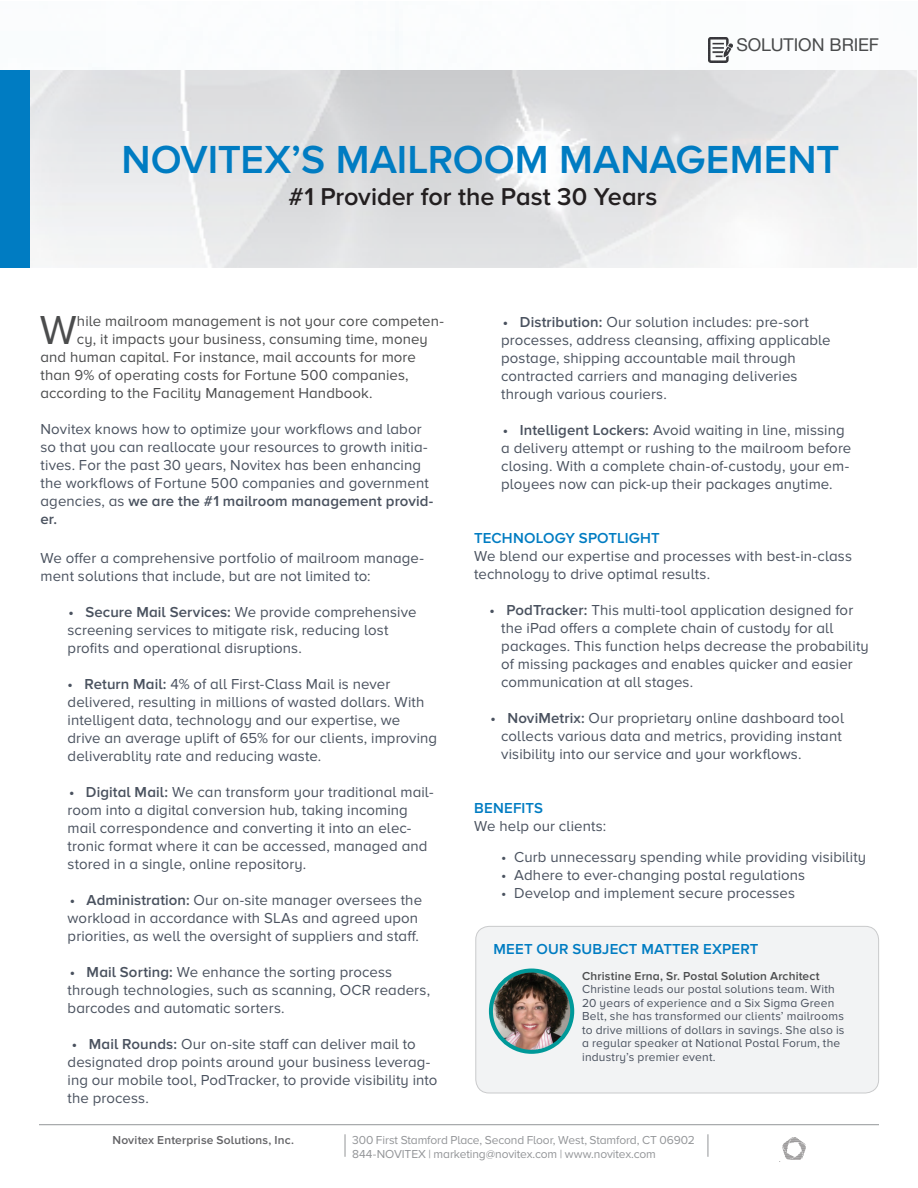
<style>
.page{position:relative;width:918px;height:1188px;background:#fff}
.page>*{position:absolute;margin:0;border:0;box-sizing:border-box;transform-origin:0 0}
.Body_Text_-_Black{font:42px "Proxima Nova A";color:#4b4c4d}
.Solution_Title_Text{font:600 40.5px "Proxima Nova A";color:#007cc2}
.Solution_Subhead{font:600 25.2px "Proxima Nova A";letter-spacing:-.005em;color:#231f20}
.t1{font:17.7px "Helvetica Neue LT Std";letter-spacing:-.005em;color:#4b4c4d}
.Body_Text_-_Black-2{font:15px/18px "Proxima Nova A";letter-spacing:.005em;color:#4a525f}
.Subheader{font:15px/18px "Proxima Nova A";letter-spacing:.005em;color:#4a525f}
.Body_Text_-_Black-3{font:15px "Proxima Nova A";letter-spacing:.005em;color:#4b4c4d}
.Subheader-2{font:600 15px "Proxima Nova A";letter-spacing:.01em;color:#007cc2}
.Body_Text_-_Black-4{font:12px/13.5px "Proxima Nova A";letter-spacing:.015em;color:#4a525f}
.t2{font:12px/14.1px "Proxima Nova A";letter-spacing:-.01em;color:#939598}
.Body_Text_-_Black-5{font:600 12px "Proxima Nova A";letter-spacing:.015em;color:#4b4c4d}
.t3{font:600 12px "Proxima Nova A";letter-spacing:.015em;color:#636366}
.s1{font-weight:600}
</style>
<div class="page">
<hr style="left:39px;top:1124px;width:840px;height:1px;background:#939598">
<img style="left:782px;top:1137px;width:23px;height:23px">
<svg style="left:345px;top:1134px;width:1px;height:23px"></svg>
<svg style="left:708px;top:1134px;width:1px;height:23px"></svg>
<div style="left:476px;top:926px;width:403px;height:167px;background:#f2f3f4;border-radius:13px"></div>
<div style="left:475px;top:926px;width:404px;height:167px;border:1px solid #939598;border-radius:13px"></div>
<img style="left:29px;top:70px;width:888px;height:197px">
<div style="left:0;top:70px;width:29px;height:197px;background:#007cc2"></div>
<img style="left:491px;top:971px;width:81px;height:81px">
<div style="left:489px;top:969px;width:85px;height:85px;border:4px solid #099;border-radius:50%"></div>
<p class="t1" style="left:736px;top:34px;width:144px">SOLUTION BRIEF</p>
<p class="Solution_Title_Text" style="left:122px;top:136px;width:720px">NOVITEX’S MAILROOM MANAGEMENT</p>
<p class="Solution_Subhead" style="left:289px;top:182px;width:370px">#1 Provider for the Past 30 Years</p>
<p class="Body_Text_-_Black" style="left:40px;top:306px;width:39px">W</p>
<p class="Body_Text_-_Black-3" style="left:77px;top:312px;width:368px">hile mailroom management is not your core competen-</p>
<p class="Body_Text_-_Black-3" style="left:77px;top:330px;width:352px">cy, it impacts your business, consuming time, money</p>
<p class="Body_Text_-_Black-3" style="left:40px;top:348px;width:377px">and human capital. For instance, mail accounts for more</p>
<p class="Body_Text_-_Black-3" style="left:40px;top:366px;width:370px">than 9% of operating costs for Fortune 500 companies,</p>
<p class="Body_Text_-_Black-3" style="left:40px;top:384px;width:334px">according to the Facility Management Handbook.</p>
<p class="Body_Text_-_Black-2" style="left:40px;top:420px;width:394px">Novitex knows how to optimize your workflows and labor so that you can reallocate your resources to growth initia&shy;tives. For the past 30 years, Novitex has been enhancing the workflows of Fortune 500 companies and government agencies, as <span class="s1">we are the #1 mailroom management provid&shy;er.</span></p>
<p class="Body_Text_-_Black-2" style="left:40px;top:549px;width:385px">We offer a comprehensive portfolio of mailroom manage&shy;ment solutions that include, but are not limited to:</p>
<p class="Body_Text_-_Black-2" style="left:68px;top:603px;width:351px"><span class="s1">• Secure Mail Services:</span> We provide comprehensive screening services to mitigate risk, reducing lost</p>
<p class="Body_Text_-_Black-2" style="left:68px;top:639px;width:236px">profits and operational disruptions.</p>
<p class="Body_Text_-_Black-2" style="left:67px;top:675px;width:324px"><span class="s1">• Return Mail:</span> 4% of all First-Class Mail is never</p>
<p class="Body_Text_-_Black-2" style="left:68px;top:693px;width:358px">delivered, resulting in millions of wasted dollars. With</p>
<p class="Body_Text_-_Black-2" style="left:68px;top:711px;width:334px">intelligent data, technology and our expertise, we</p>
<p class="Body_Text_-_Black-2" style="left:68px;top:729px;width:371px">drive an average uplift of 65% for our clients, improving</p>
<p class="Body_Text_-_Black-2" style="left:68px;top:747px;width:255px">deliverablity rate and reducing waste.</p>
<p class="Body_Text_-_Black-2" style="left:69px;top:783px;width:366px"><span class="s1">• Digital Mail:</span> We can transform your traditional mail-</p>
<p class="Body_Text_-_Black-2" style="left:68px;top:801px;width:342px">room into a digital conversion hub, taking incoming</p>
<p class="Body_Text_-_Black-2" style="left:68px;top:819px;width:345px">mail correspondence and converting it into an elec-</p>
<p class="Body_Text_-_Black-2" style="left:68px;top:837px;width:361px">tronic format where it can be accessed, managed and</p>
<p class="Body_Text_-_Black-2" style="left:68px;top:855px;width:240px">stored in a single, online repository.</p>
<p class="Body_Text_-_Black-2" style="left:70px;top:891px;width:354px"><span class="s1">• Administration:</span> Our on-site manager oversees the</p>
<p class="Body_Text_-_Black-2" style="left:68px;top:909px;width:352px">workload in accordance with SLAs and agreed upon</p>
<p class="Body_Text_-_Black-2" style="left:68px;top:927px;width:353px">priorities, as well the oversight of suppliers and staff.</p>
<p class="Body_Text_-_Black-2" style="left:70px;top:963px;width:324px"><span class="s1">• Mail Sorting:</span> We enhance the sorting process</p>
<p class="Body_Text_-_Black-2" style="left:68px;top:981px;width:364px">through technologies, such as scanning, OCR readers,</p>
<p class="Body_Text_-_Black-2" style="left:68px;top:999px;width:218px">barcodes and automatic sorters.</p>
<p class="Body_Text_-_Black-2" style="left:72px;top:1035px;width:345px"><span class="s1">• Mail Rounds:</span> Our on-site staff can deliver mail to</p>
<p class="Body_Text_-_Black-2" style="left:68px;top:1053px;width:364px">designated drop points around your business leverag-</p>
<p class="Body_Text_-_Black-2" style="left:68px;top:1071px;width:371px">ing our mobile tool, PodTracker, to provide visibility into</p>
<p class="Body_Text_-_Black-2" style="left:68px;top:1089px;width:83px">the process.</p>
<p class="Body_Text_-_Black-2" style="left:503px;top:313px;width:308px"><span class="s1">• Distribution:</span> Our solution includes: pre-sort</p>
<p class="Body_Text_-_Black-2" style="left:501px;top:331px;width:331px">processes, address cleansing, affixing applicable postage, shipping accountable mail through</p>
<p class="Body_Text_-_Black-2" style="left:501px;top:367px;width:298px">contracted carriers and managing deliveries</p>
<p class="Body_Text_-_Black-2" style="left:501px;top:385px;width:167px">through various couriers.</p>
<p class="Body_Text_-_Black-2" style="left:503px;top:421px;width:343px"><span class="s1">• Intelligent Lockers:</span> Avoid waiting in line, missing</p>
<p class="Body_Text_-_Black-2" style="left:501px;top:439px;width:352px">a delivery attempt or rushing to the mailroom before</p>
<p class="Body_Text_-_Black-2" style="left:501px;top:457px;width:350px">closing. With a complete chain-of-custody, your em-</p>
<p class="Body_Text_-_Black-2" style="left:501px;top:475px;width:333px">ployees now can pick-up their packages anytime.</p>
<p class="Subheader-2" style="left:474px;top:529px;width:187px">TECHNOLOGY SPOTLIGHT</p>
<p class="Subheader" style="left:474px;top:547px;width:379px">We blend our expertise and processes with best-in-class technology to drive optimal results.</p>
<p class="Subheader" style="left:490px;top:601px;width:365px"><span class="s1">• PodTracker:</span> This multi-tool application designed for</p>
<p class="Subheader" style="left:501px;top:619px;width:334px">the iPad offers a complete chain of custody for all</p>
<p class="Subheader" style="left:501px;top:637px;width:369px">packages. This function helps decrease the probability</p>
<p class="Subheader" style="left:501px;top:655px;width:353px">of missing packages and enables quicker and easier</p>
<p class="Subheader" style="left:501px;top:673px;width:193px">communication at all stages.</p>
<p class="Subheader" style="left:490px;top:709px;width:355px"><span class="s1">• NoviMetrix:</span> Our proprietary online dashboard tool</p>
<p class="Subheader" style="left:501px;top:727px;width:342px">collects various data and metrics, providing instant</p>
<p class="Subheader" style="left:501px;top:745px;width:302px">visibility into our service and your workflows.</p>
<p class="Subheader-2" style="left:474px;top:799px;width:71px">BENEFITS</p>
<p class="Body_Text_-_Black-2" style="left:474px;top:817px;width:134px">We help our clients:</p>
<p class="Body_Text_-_Black-2" style="left:501px;top:849px;width:366px">• Curb unnecessary spending while providing visibility</p>
<p class="Body_Text_-_Black-2" style="left:501px;top:867px;width:306px">• Adhere to ever-changing postal regulations</p>
<p class="Body_Text_-_Black-2" style="left:501px;top:885px;width:295px">• Develop and implement secure processes</p>
<p class="Subheader-2" style="left:493px;top:940px;width:267px">MEET OUR SUBJECT MATTER EXPERT</p>
<p class="Body_Text_-_Black-5" style="left:582px;top:969px;width:239px">Christine Erna, Sr. Postal Solution Architect</p>
<p class="Body_Text_-_Black-4" style="left:582px;top:983px;width:264px">Christine leads our postal solutions team. With 20 years of experience and a Six Sigma Green Belt, she has transformed our clients’ mailrooms to drive millions of dollars in savings. She also is a regular speaker at National Postal Forum, the industry’s premier event.</p>
<p class="t3" style="left:113px;top:1133px;width:183px">Novitex Enterprise Solutions, Inc.</p>
<p class="t2" style="left:352px;top:1133px;width:344px">300 First Stamford Place, Second Floor, West, Stamford, CT 06902<br>844-NOVITEX | marketing@novitex.com | www.novitex.com</p>
</div>
